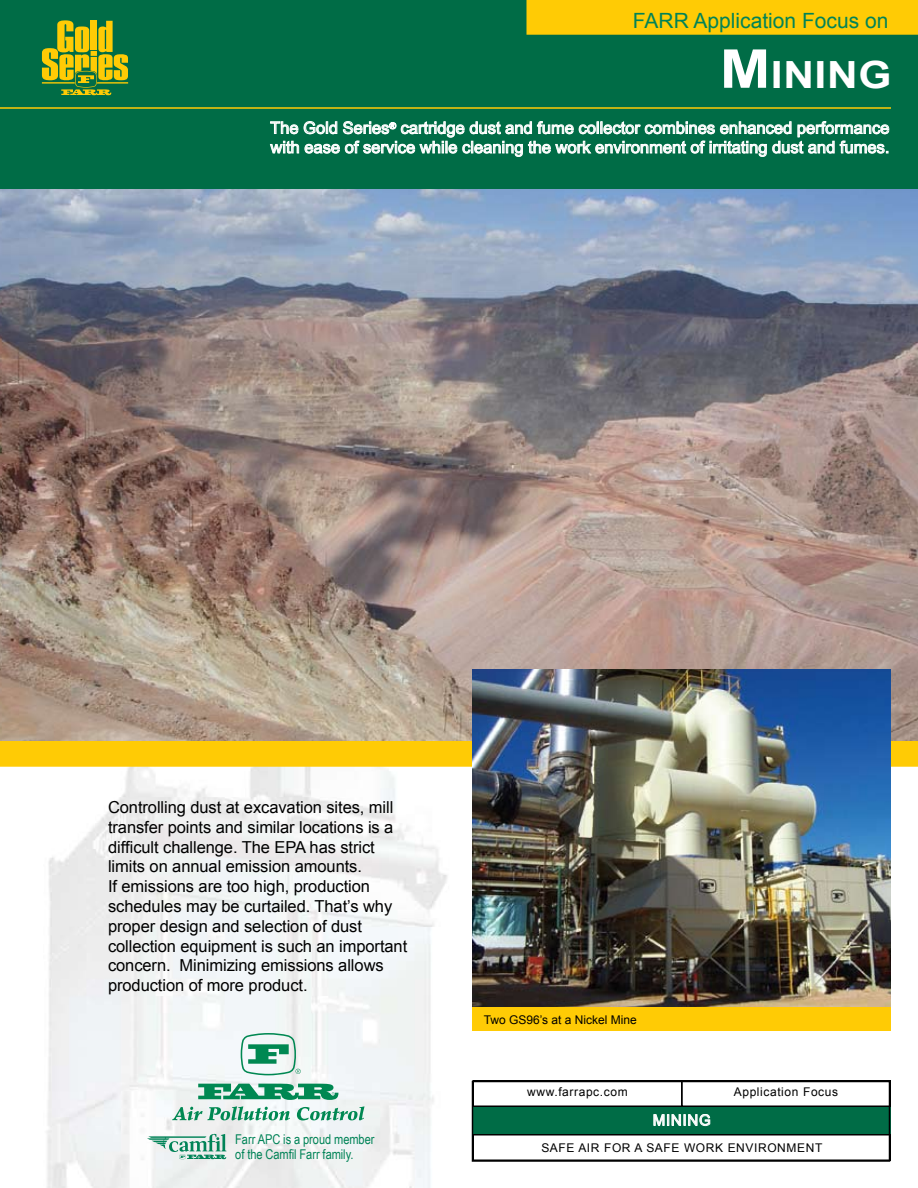
<style>
.page{position:relative;width:918px;height:1188px;background:#fff}
.page>*{position:absolute;margin:0;border:0;box-sizing:border-box;transform-origin:0 0}
.t1{font:700 37.5px "Arial";letter-spacing:.015em;color:#fff;scale:1.13 1}
.t2{font:21px "Arial";color:#008357}
.t3{font:16.5px/19.8px "Arial";letter-spacing:-.005em;color:#000}
.t4{font:16.5px/19.5px "Arial";color:#fff}
.t5{font:15px "Arial";letter-spacing:.05em;color:#fff}
.t6{font:13.5px/15px "Arial Narrow";letter-spacing:-.005em;color:#008357}
.t7{font:12px "Arial";letter-spacing:.05em;color:#000}
.t8{font:12px "Arial";color:#000}
.s1{font-size:53.55px}
</style>
<div class="page">
<div style="left:0;top:0;width:918px;height:215px;background:#006c46"></div>
<svg style="left:0;top:740px;width:918px;height:27px;background:#fcca0c"></svg>
<img style="left:0;top:189px;width:918px;height:551px">
<div style="left:472px;top:1107px;width:419px;height:27px;background:#006c46"></div>
<svg style="left:653px;top:1114px;width:58px;height:12px"></svg>
<div style="left:681px;top:1080px;width:210px;height:27px;border:2px solid #000"></div>
<div style="left:472px;top:1080px;width:210px;height:27px;border:2px solid #000"></div>
<div style="left:472px;top:1134px;width:419px;height:27px;border:2px solid #000"></div>
<div style="left:472px;top:1081px;width:418px;height:81px;border:2px solid #000"></div>
<hr style="left:0;top:107px;width:891px;height:2px;background:#ffcb05">
<div style="left:526px;top:0;width:392px;height:35px;background:#ffcb05"></div>
<svg style="left:270px;top:121px;width:620px;height:36px"></svg>
<svg style="left:198px;top:1084px;width:140px;height:16px;background:#47a882"></svg>
<svg style="left:241px;top:1033px;width:60px;height:42px"></svg>
<svg style="left:172px;top:1106px;width:118px;height:14px"></svg>
<svg style="left:297px;top:1106px;width:67px;height:14px"></svg>
<div style="left:472px;top:993px;width:419px;height:38px;background:#ffcb05"></div>
<img style="left:472px;top:669px;width:419px;height:337px">
<svg style="left:147px;top:1134px;width:79px;height:25px"></svg>
<svg style="left:42px;top:20px;width:86px;height:75px"></svg>
<p class="t2" style="left:633px;top:7px;width:257px">FARR Application Focus on</p>
<h1 class="t1" style="left:720px;top:50px;width:153px"><span class="s1">M</span>ining</h1>
<p class="t4" style="left:270px;top:118px;width:621px">The Gold Series<sup>®</sup> cartridge dust and fume collector combines enhanced performance with ease of service while cleaning the work environment of irritating dust and fumes.</p>
<p class="t3" style="left:108px;top:797px;width:301px">Controlling dust at excavation sites, mill transfer points and similar locations is a difficult challenge. The EPA has strict limits on annual emission amounts.<br>If emissions are too high, production schedules may be curtailed. That’s why proper design and selection of dust collection equipment is such an important concern. Minimizing emissions allows production of more product.</p>
<p class="t6" style="left:235px;top:1131px;width:141px">Farr APC is a proud member of the Camfil Farr family.</p>
<p class="t8" style="left:484px;top:1011px;width:155px">Two GS96’s at a Nickel Mine</p>
<p class="t7" style="left:527px;top:1084px;width:102px">www.farrapc.com</p>
<p class="t7" style="left:734px;top:1084px;width:106px">Application Focus</p>
<p class="t5" style="left:653px;top:1110px;width:59px">MINING</p>
<p class="t7" style="left:541px;top:1140px;width:283px">Safe Ai r for a Safe Work Envi ronm ent</p>
</div>
